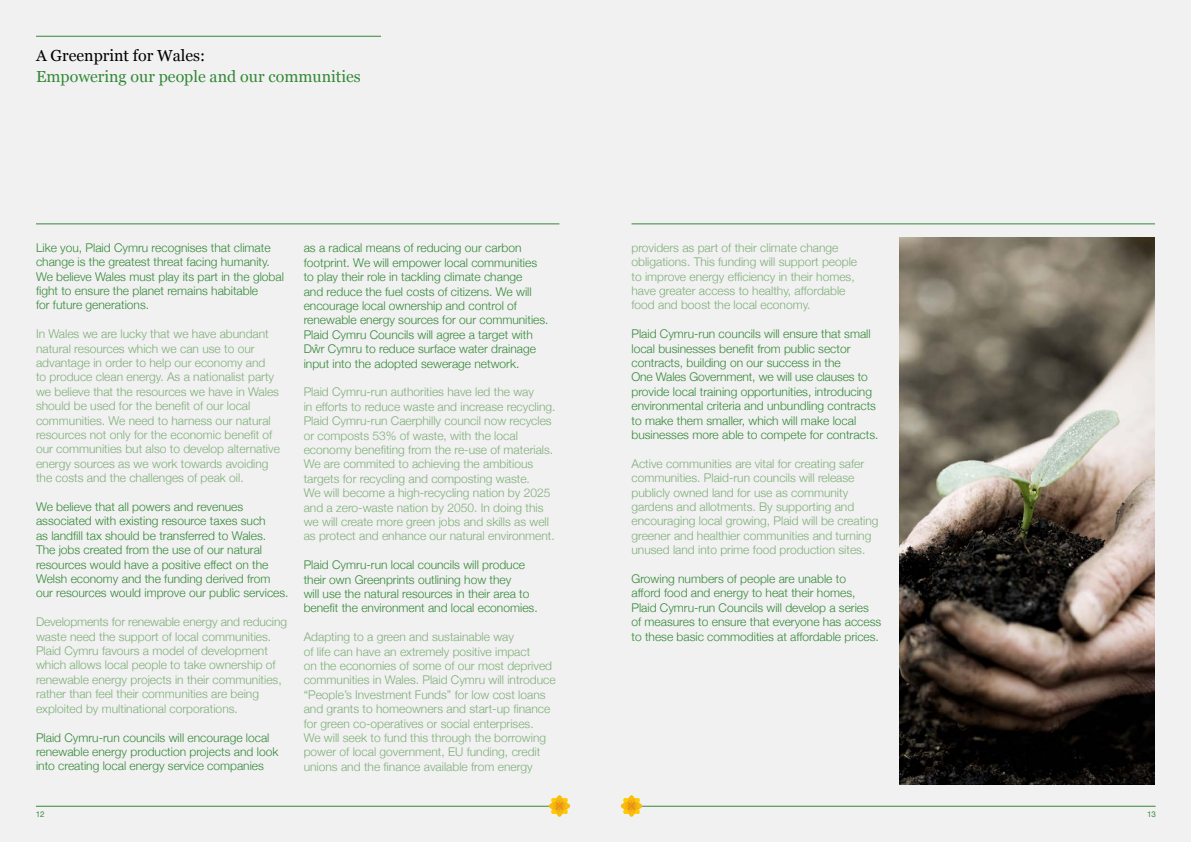
<style>
.page{position:relative;width:1191px;height:842px;background:#f1f1f2}
.page>*{position:absolute;margin:0;border:0;box-sizing:border-box;transform-origin:0 0}
.t1{font:16px "Georgia";color:#358837}
.t2{font:16px "Georgia";color:#000}
.t3{font:300 12px/14.4px "Helvetica Neue";color:#80ae78}
.t4{font:300 12px/14.4px "Helvetica Neue";color:#358837}
.t5{font:8px "Helvetica Neue";color:#358837}
</style>
<div class="page">
<hr style="left:36px;top:36px;width:345px;height:1px;background:#358837">
<hr style="left:36px;top:224px;width:523px;height:1px;background:#358837">
<hr style="left:36px;top:806px;width:524px;height:1px;background:#358837">
<hr style="left:631px;top:806px;width:524px;height:1px;background:#358837">
<svg style="left:549px;top:795px;width:21px;height:22px"></svg>
<svg style="left:621px;top:795px;width:21px;height:22px"></svg>
<hr style="left:631px;top:224px;width:524px;height:1px;background:#358837">
<img style="left:899px;top:238px;width:256px;height:547px">
<h1 class="t2" style="left:36px;top:45px;width:171px">A Greenprint for Wales:</h1>
<h1 class="t1" style="left:36px;top:66px;width:326px">Empowering our people and our communities</h1>
<p class="t4" style="left:36px;top:240px;width:249px">Like you, Plaid Cymru recognises that climate change is the greatest threat facing humanity.<br>We believe Wales must play its part in the global fight to ensure the planet remains habitable<br>for future generations.</p>
<p class="t3" style="left:36px;top:326px;width:245px">In Wales we are lucky that we have abundant natural resources which we can use to our advantage in order to help our economy and<br>to produce clean energy. As a nationalist party we believe that the resources we have in Wales should be used for the benefit of our local communities. We need to harness our natural resources not only for the economic benefit of our communities but also to develop alternative energy sources as we work towards avoiding the costs and the challenges of peak oil.</p>
<p class="t4" style="left:36px;top:499px;width:254px">We believe that all powers and revenues associated with existing resource taxes such<br>as landfill tax should be transferred to Wales.<br>The jobs created from the use of our natural resources would have a positive effect on the Welsh economy and the funding derived from our resources would improve our public services.</p>
<p class="t3" style="left:36px;top:614px;width:252px">Developments for renewable energy and reducing waste need the support of local communities.<br>Plaid Cymru favours a model of development which allows local people to take ownership of renewable energy projects in their communities, rather than feel their communities are being exploited by multinational corporations.</p>
<p class="t4" style="left:36px;top:729px;width:244px">Plaid Cymru-run councils will encourage local renewable energy production projects and look into creating local energy service companies</p>
<p class="t4" style="left:304px;top:240px;width:246px">as a radical means of reducing our carbon footprint. We will empower local communities to play their role in tackling climate change<br>and reduce the fuel costs of citizens. We will encourage local ownership and control of renewable energy sources for our communities.<br>Plaid Cymru Councils will agree a target with Dŵr Cymru to reduce surface water drainage input into the adopted sewerage network.</p>
<p class="t3" style="left:304px;top:384px;width:253px">Plaid Cymru-run authorities have led the way<br>in efforts to reduce waste and increase recycling.<br>Plaid Cymru-run Caerphilly council now recycles or composts 53% of waste, with the local economy benefiting from the re-use of materials.<br>We are commited to achieving the ambitious targets for recycling and composting waste.<br>We will become a high-recycling nation by 2025 and a zero-waste nation by 2050. In doing this we will create more green jobs and skills as well as protect and enhance our natural environment.</p>
<p class="t4" style="left:304px;top:557px;width:235px">Plaid Cymru-run local councils will produce their own Greenprints outlining how they<br>will use the natural resources in their area to benefit the environment and local economies.</p>
<p class="t3" style="left:304px;top:629px;width:253px">Adapting to a green and sustainable way<br>of life can have an extremely positive impact<br>on the economies of some of our most deprived communities in Wales. Plaid Cymru will introduce “People’s Investment Funds” for low cost loans and grants to homeowners and start-up finance for green co-operatives or social enterprises.<br>We will seek to fund this through the borrowing power of local government, EU funding, credit unions and the finance available from energy</p>
<p class="t3" style="left:631px;top:240px;width:227px">providers as part of their climate change obligations. This funding will support people to improve energy efficiency in their homes, have greater access to healthy, affordable food and boost the local economy.</p>
<p class="t4" style="left:631px;top:326px;width:248px">Plaid Cymru-run councils will ensure that small local businesses benefit from public sector contracts, building on our success in the<br>One Wales Government, we will use clauses to provide local training opportunities, introducing environmental criteria and unbundling contracts to make them smaller, which will make local businesses more able to compete for contracts.</p>
<p class="t3" style="left:631px;top:456px;width:249px">Active communities are vital for creating safer communities. Plaid-run councils will release publicly owned land for use as community gardens and allotments. By supporting and encouraging local growing, Plaid will be creating greener and healthier communities and turning unused land into prime food production sites.</p>
<p class="t4" style="left:631px;top:571px;width:251px">Growing numbers of people are unable to<br>afford food and energy to heat their homes, Plaid Cymru-run Councils will develop a series of measures to ensure that everyone has access to these basic commodities at affordable prices.</p>
<p class="t5" style="left:36px;top:807px;width:10px">12</p>
<p class="t5" style="left:1147px;top:807px;width:10px">13</p>
</div>
